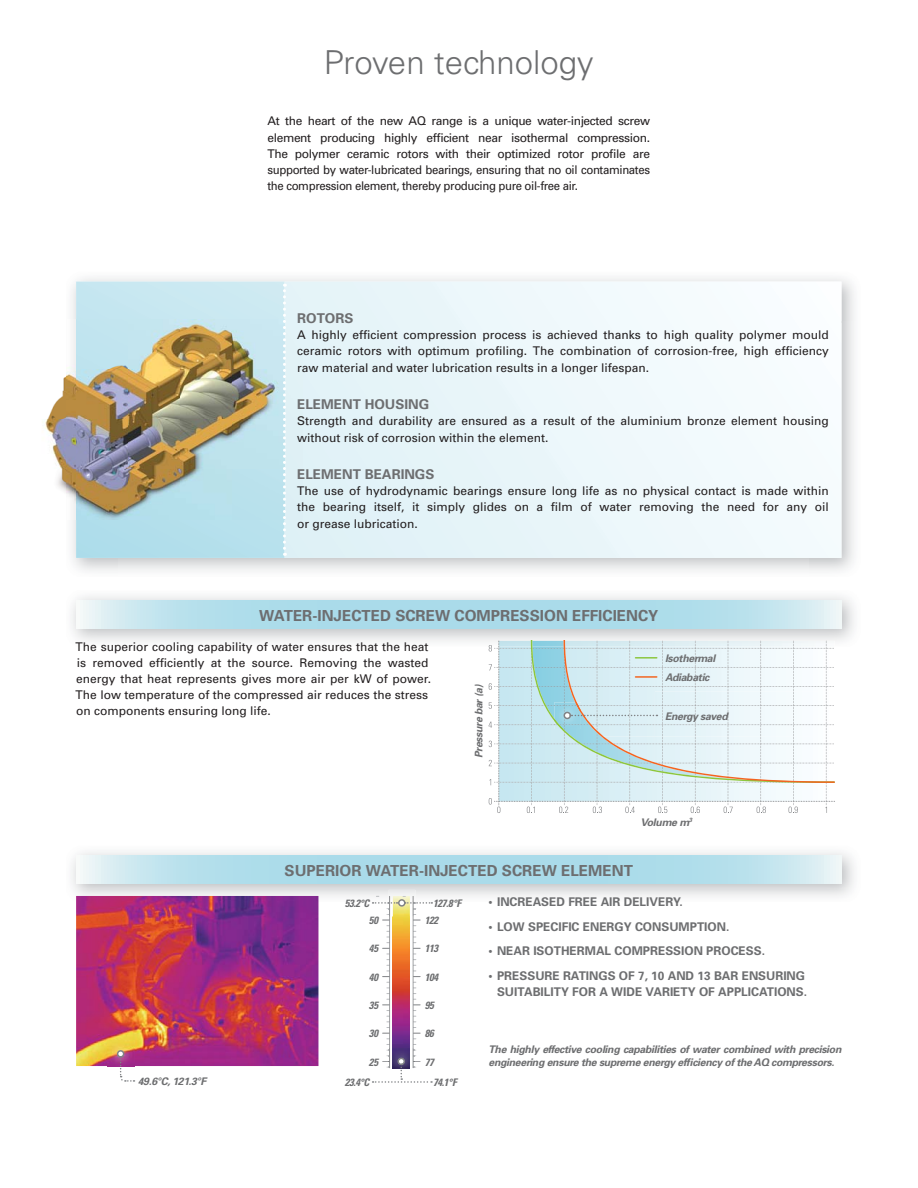
<style>
.page{position:relative;width:918px;height:1188px;background:#fff}
.page>*{position:absolute;margin:0;border:0;box-sizing:border-box;transform-origin:0 0}
.t1{font:300 33px "Univers";color:#6d6e70}
.t2{font:700 15.15px "Univers";color:#6d6e70}
.t3{font:700 13.5px "Univers";color:#6d6e70}
.t4{font:12px/16.2px "Univers";color:#231f20;text-align:justify}
.t5{font:700 12px/16.2px "Univers";color:#6d6e70;text-align:right}
.t6{font:italic 700 10.5px/12.6px "Univers";letter-spacing:-.03em;color:#6d6e70}
.t7{font:italic 700 condensed 10.5px "Univers";letter-spacing:-.03em;color:#6d6e70}
</style>
<div class="page">
<img style="left:71px;top:278px;width:784px;height:44px">
<img style="left:808px;top:322px;width:46px;height:249px">
<svg style="left:284px;top:282px;width:557px;height:276px"></svg>
<svg style="left:76px;top:282px;width:208px;height:276px;background:#bde3ee"></svg>
<img style="left:45px;top:320px;width:257px;height:199px">
<img style="left:71px;top:596px;width:783px;height:51px">
<svg style="left:76px;top:600px;width:765px;height:28px;background:#b6dfec"></svg>
<svg style="left:76px;top:856px;width:765px;height:27px;background:#b6dfec"></svg>
<img style="left:76px;top:896px;width:242px;height:170px">
<img style="left:107px;top:1041px;width:27px;height:15px">
<div style="left:117px;top:1051px;width:7px;height:6px;background:#fff;border-radius:50%"></div>
<svg style="left:107px;top:1056px;width:28px;height:26px"></svg>
<div style="left:117px;top:1050px;width:7px;height:8px;border:2px solid #808285;border-radius:50%"></div>
<svg style="left:283px;top:284px;width:3px;height:272px"></svg>
<svg style="left:373px;top:896px;width:59px;height:187px"></svg>
<svg style="left:489px;top:641px;width:346px;height:172px"></svg>
<div style="left:564px;top:712px;width:7px;height:7px;border:2px solid #808285;border-radius:50%"></div>
<h1 class="t1" style="left:324px;top:51px;width:271px">Proven technology</h1>
<p class="t4" style="left:267px;top:114px;width:384px">At the heart of the new AQ range is a unique water-injected screw element producing highly efficient near isothermal compression.<br>The polymer ceramic rotors with their optimized rotor profile are supported by water-lubricated bearings, ensuring that no oil contaminates the compression element, thereby producing pure oil-free air.</p>
<p class="t3" style="left:297px;top:313px;width:58px">ROTORS</p>
<p class="t4" style="left:297px;top:328px;width:533px">A highly efficient compression process is achieved thanks to high quality polymer mould ceramic rotors with optimum profiling. The combination of corrosion-free, high efficiency raw material and water lubrication results in a longer lifespan.</p>
<p class="t3" style="left:297px;top:399px;width:134px">ELEMENT HOUSING</p>
<p class="t4" style="left:297px;top:414px;width:533px">Strength and durability are ensured as a result of the aluminium bronze element housing without risk of corrosion within the element.</p>
<p class="t3" style="left:297px;top:469px;width:139px">ELEMENT BEARINGS</p>
<p class="t4" style="left:297px;top:484px;width:533px">The use of hydrodynamic bearings ensure long life as no physical contact is made within the bearing itself, it simply glides on a film of water removing the need for any oil or grease lubrication.</p>
<p class="t2" style="left:259px;top:610px;width:401px">WATER-INJECTED SCREW COMPRESSION EFFICIENCY</p>
<p class="t4" style="left:76px;top:639px;width:357px;text-align:left">The superior cooling capability of water ensures that the heat is removed efficiently at the source. Removing the wasted energy that heat represents gives more air per kW of power.<br>The low temperature of the compressed air reduces the stress on components ensuring long life.</p>
<p class="t6" style="left:665px;top:650px;width:52px;line-height:19.2px">Isothermal<br>Adiabatic</p>
<p class="t6" style="left:473px;top:758px;width:74px;rotate:-90deg">Pressure bar (a)</p>
<p class="t6" style="left:665px;top:711px;width:64px">Energy saved</p>
<p class="t6" style="left:641px;top:817px;width:53px">Volume m<sup>3</sup></p>
<p class="t2" style="left:285px;top:865px;width:350px">SUPERIOR WATER-INJECTED SCREW ELEMENT</p>
<p class="t6" style="left:138px;top:1076px;width:70px">49.6°C, 121.3°F</p>
<p class="t7" style="left:345px;top:899px;width:26px">53.2°C</p>
<p class="t7" style="left:433px;top:899px;width:29px">127.8°F</p>
<p class="t7" style="left:369px;top:917px;width:11px">50</p>
<p class="t7" style="left:425px;top:917px;width:15px">122</p>
<p class="t7" style="left:369px;top:945px;width:11px">45</p>
<p class="t7" style="left:425px;top:945px;width:15px">113</p>
<p class="t7" style="left:369px;top:973px;width:11px">40</p>
<p class="t7" style="left:425px;top:973px;width:15px">104</p>
<p class="t7" style="left:369px;top:1001px;width:11px">35</p>
<p class="t7" style="left:425px;top:1001px;width:11px">95</p>
<p class="t7" style="left:369px;top:1030px;width:11px">30</p>
<p class="t7" style="left:425px;top:1030px;width:11px">86</p>
<p class="t7" style="left:369px;top:1058px;width:11px">25</p>
<p class="t7" style="left:425px;top:1058px;width:11px">77</p>
<p class="t7" style="left:345px;top:1078px;width:26px">23.4°C</p>
<p class="t7" style="left:433px;top:1078px;width:25px">74.1°F</p>
<p class="t5" style="left:489px;top:895px;width:196px">• INCREASED FREE AIR DELIVERY.</p>
<p class="t5" style="left:489px;top:919px;width:242px">• LOW SPECIFIC ENERGY CONSUMPTION.</p>
<p class="t5" style="left:489px;top:944px;width:278px">• NEAR ISOTHERMAL COMPRESSION PROCESS.</p>
<p class="t5" style="left:489px;top:969px;width:320px">• PRESSURE RATINGS OF 7, 10 AND 13 BAR ENSURING<br>SUITABILITY FOR A WIDE VARIETY OF APPLICATIONS.</p>
<p class="t6" style="left:489px;top:1044px;width:354px">The highly effective cooling capabilities of water combined with precision engineering ensure the supreme energy efficiency of the AQ compressors.</p>
</div>
